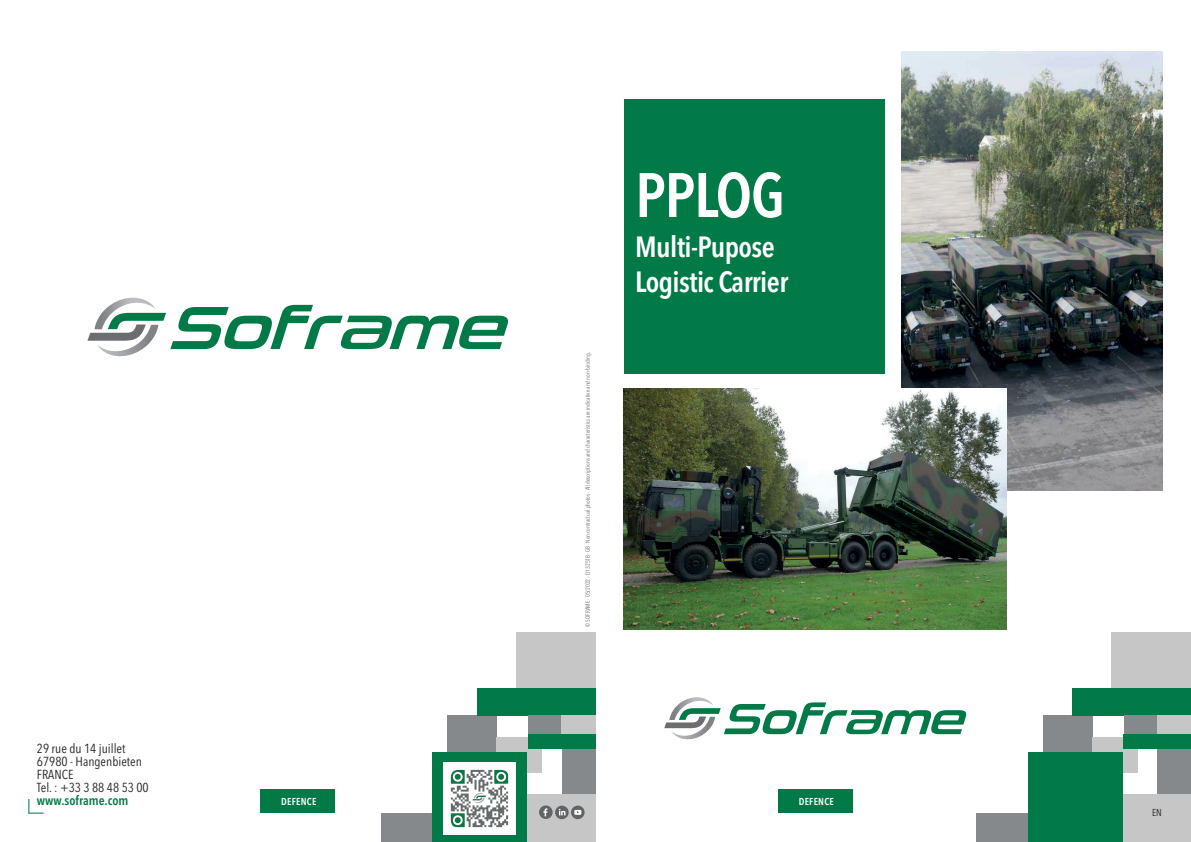
<style>
.page{position:relative;width:1191px;height:842px;background:#fff}
.page>*{position:absolute;margin:0;border:0;box-sizing:border-box;transform-origin:0 0}
.t1{font:600 condensed 62px "Avenir Next LT Pro";letter-spacing:-.02em;color:#fff}
.t2{font:600 condensed 29px/34.8px "Avenir Next LT Pro";letter-spacing:-.02em;color:#fff}
.t3{font:condensed 13px/13px "Avenir Next LT Pro";color:#231f20}
.t4{font:600 condensed 13px "Avenir Next LT Pro";color:#017a47}
.t5{font:600 condensed 10px "Avenir Next LT Pro";letter-spacing:.025em;color:#fff}
.t6{font:condensed 10px "Avenir Next LT Pro";color:#231f20}
.t7{font:condensed 6px "Avenir Next LT Pro";color:#6c6d70}
</style>
<div class="page">
<div style="left:1111px;top:632px;width:80px;height:62px;background:#c6c6c6"></div>
<div style="left:1122px;top:794px;width:69px;height:48px;background:#c6c6c6"></div>
<div style="left:1043px;top:715px;width:49px;height:37px;background:#86898b"></div>
<div style="left:1157px;top:746px;width:34px;height:48px;background:#86898b"></div>
<div style="left:1072px;top:688px;width:119px;height:27px;background:#017a47"></div>
<div style="left:1092px;top:737px;width:45px;height:36px;background:#c6c6c6"></div>
<div style="left:1123px;top:734px;width:68px;height:15px;background:#017a47"></div>
<div style="left:1156px;top:715px;width:35px;height:19px;background:#c6c6c6"></div>
<div style="left:1123px;top:715px;width:33px;height:19px;background:#86898b"></div>
<div style="left:976px;top:813px;width:52px;height:29px;background:#86898b"></div>
<div style="left:1028px;top:752px;width:94px;height:90px;background:#017a47"></div>
<div style="left:778px;top:790px;width:74px;height:23px;background:#017a47"></div>
<div style="left:260px;top:790px;width:75px;height:23px;background:#017a47"></div>
<div style="left:516px;top:632px;width:79px;height:62px;background:#c6c6c6"></div>
<div style="left:527px;top:794px;width:68px;height:48px;background:#c6c6c6"></div>
<div style="left:448px;top:715px;width:49px;height:37px;background:#86898b"></div>
<div style="left:562px;top:746px;width:33px;height:48px;background:#86898b"></div>
<div style="left:477px;top:688px;width:118px;height:27px;background:#017a47"></div>
<div style="left:497px;top:737px;width:45px;height:36px;background:#c6c6c6"></div>
<div style="left:528px;top:734px;width:67px;height:15px;background:#017a47"></div>
<div style="left:561px;top:715px;width:34px;height:19px;background:#c6c6c6"></div>
<div style="left:528px;top:715px;width:33px;height:19px;background:#86898b"></div>
<div style="left:381px;top:813px;width:52px;height:29px;background:#86898b"></div>
<div style="left:432px;top:752px;width:95px;height:90px;background:#017a47"></div>
<img style="left:443px;top:763px;width:72px;height:72px">
<svg style="left:28px;top:799px;width:16px;height:15px"></svg>
<div style="left:539px;top:805px;width:13px;height:14px;background:#606465;border-radius:50%"></div>
<svg style="left:543px;top:808px;width:4px;height:8px"></svg>
<svg style="left:555px;top:806px;width:13px;height:13px"></svg>
<svg style="left:559px;top:809px;width:6px;height:6px"></svg>
<div style="left:571px;top:806px;width:13px;height:13px;background:#606465;border-radius:50%"></div>
<svg style="left:574px;top:810px;width:7px;height:5px"></svg>
<svg style="left:87px;top:298px;width:421px;height:59px"></svg>
<img style="left:901px;top:51px;width:261px;height:439px">
<img style="left:624px;top:388px;width:382px;height:241px">
<div style="left:624px;top:99px;width:260px;height:275px;background:#017a47"></div>
<svg style="left:664px;top:697px;width:302px;height:43px"></svg>
<h3 class="t3" style="left:37px;top:741px;width:113px">29 rue du 14 juillet<br>67980 - Hangenbieten<br>FRANCE<br>Tel. : +33 3 88 48 53 00</h3>
<h3 class="t4" style="left:37px;top:792px;width:93px">www.soframe.com</h3>
<p class="t7" style="left:584px;top:626px;width:276px;rotate:-90deg">© SOFRAME - 05/2022 - D13251B- GB - Non-contractual photos - All descriptions and characteristics are indicative and non-binding.</p>
<h1 class="t1" style="left:635px;top:157px;width:151px">PPLOG</h1>
<h2 class="t2" style="left:635px;top:229px;width:155px">Multi-Pupose<br>Logistic Carrier</h2>
<h3 class="t5" style="left:281px;top:796px;width:37px">DEFENCE</h3>
<h3 class="t5" style="left:798px;top:796px;width:37px">DEFENCE</h3>
<h3 class="t6" style="left:1152px;top:806px;width:11px">EN</h3>
</div>
